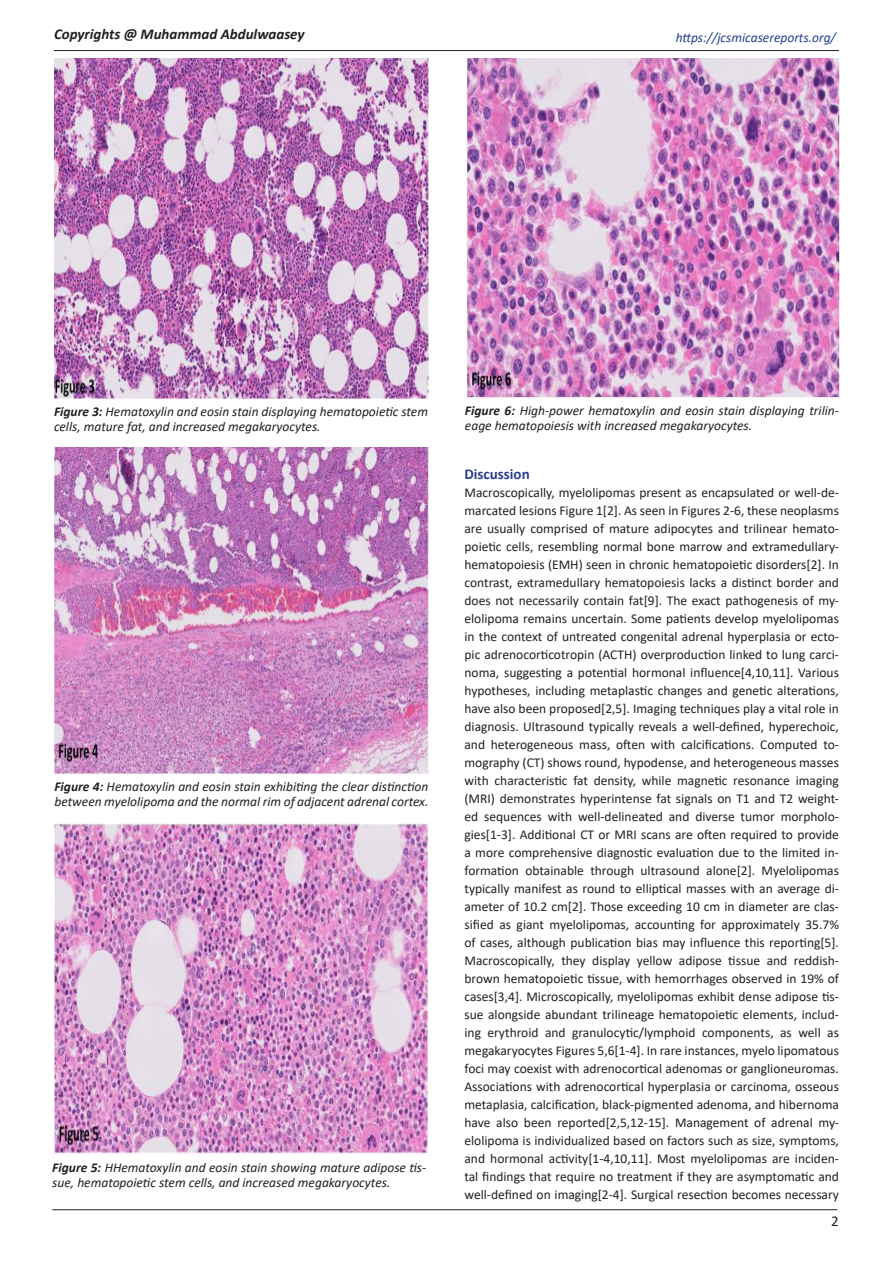
<style>
.page{position:relative;width:893px;height:1263px;background:#fff}
.page>*{position:absolute;margin:0;border:0;box-sizing:border-box;transform-origin:0 0}
.Paragraph_Style_1{font:italic 700 15px "Calibri";color:#231f20}
.side_heading_new{font:700 15px "Calibri";color:#253f8e}
.t1{font:15px "Calibri";color:#231f20}
.Paragraph_Style_1-2{font:13.5px/18px "Calibri";color:#231f20;text-align:justify}
.fig_tittle{font:italic 13.5px/15px "Calibri";color:#231f20}
.t2{font:italic 13.5px "Calibri";color:#253f8e}
.s1{font-weight:700}
</style>
<div class="page">
<hr style="left:52px;top:1209px;width:785px;height:1px;background:#231f20">
<hr style="left:54px;top:50px;width:785px;height:1px;background:#231f20">
<img style="left:54px;top:59px;width:374px;height:339px">
<img style="left:54px;top:448px;width:374px;height:326px">
<img style="left:54px;top:824px;width:374px;height:329px">
<img style="left:466px;top:59px;width:374px;height:339px">
<p class="Paragraph_Style_1" style="left:54px;top:24px;width:252px">Copyrights @ Muhammad Abdulwaasey</p>
<p class="t2" style="left:676px;top:28px;width:162px">https://jcsmicasereports.org/</p>
<p class="fig_tittle" style="left:54px;top:403px;width:376px"><span class="s1">Figure 3:</span> Hematoxylin and eosin stain displaying hematopoietic stem cells, mature fat, and increased megakaryocytes.</p>
<p class="fig_tittle" style="left:54px;top:778px;width:375px"><span class="s1">Figure 4:</span> Hematoxylin and eosin stain exhibiting the clear distinction between myelolipoma and the normal rim of adjacent adrenal cortex.</p>
<p class="fig_tittle" style="left:52px;top:1159px;width:376px"><span class="s1">Figure 5:</span> HHematoxylin and eosin stain showing mature adipose tis&shy;sue, hematopoietic stem cells, and increased megakaryocytes.</p>
<p class="fig_tittle" style="left:465px;top:403px;width:376px"><span class="s1">Figure 6:</span> High-power hematoxylin and eosin stain displaying trilin&shy;eage hematopoiesis with increased megakaryocytes.</p>
<p class="side_heading_new" style="left:464px;top:463px;width:67px">Discussion</p>
<p class="Paragraph_Style_1-2" style="left:464px;top:483px;width:376px">Macroscopically, myelolipomas present as encapsulated or well-de&shy;marcated lesions Figure 1[2]. As seen in Figures 2-6, these neoplasms are usually comprised of mature adipocytes and trilinear hemato&shy;poietic cells, resembling normal bone marrow and extramedullary&shy;hematopoiesis (EMH) seen in chronic hematopoietic disorders[2]. In contrast, extramedullary hematopoiesis lacks a distinct border and does not necessarily contain fat[9]. The exact pathogenesis of my&shy;elolipoma remains uncertain. Some patients develop myelolipomas in the context of untreated congenital adrenal hyperplasia or ecto&shy;pic adrenocorticotropin (ACTH) overproduction linked to lung carci&shy;noma, suggesting a potential hormonal influence[4,10,11]. Various hypotheses, including metaplastic changes and genetic alterations, have also been proposed[2,5]. Imaging techniques play a vital role in diagnosis. Ultrasound typically reveals a well-defined, hyperechoic, and heterogeneous mass, often with calcifications. Computed to&shy;mography (CT) shows round, hypodense, and heterogeneous masses with characteristic fat density, while magnetic resonance imaging (MRI) demonstrates hyperintense fat signals on T1 and T2 weight&shy;ed sequences with well-delineated and diverse tumor morpholo&shy;gies[1-3]. Additional CT or MRI scans are often required to provide a more comprehensive diagnostic evaluation due to the limited in&shy;formation obtainable through ultrasound alone[2]. Myelolipomas typically manifest as round to elliptical masses with an average di&shy;ameter of 10.2 cm[2]. Those exceeding 10 cm in diameter are clas&shy;sified as giant myelolipomas, accounting for approximately 35.7% of cases, although publication bias may influence this reporting[5].<br>Macroscopically, they display yellow adipose tissue and reddish&shy;brown hematopoietic tissue, with hemorrhages observed in 19% of cases[3,4]. Microscopically, myelolipomas exhibit dense adipose tis&shy;sue alongside abundant trilineage hematopoietic elements, includ&shy;ing erythroid and granulocytic/lymphoid components, as well as megakaryocytes Figures 5,6[1-4]. In rare instances, myelo lipomatous foci may coexist with adrenocortical adenomas or ganglioneuromas.<br>Associations with adrenocortical hyperplasia or carcinoma, osseous metaplasia, calcification, black-pigmented adenoma, and hibernoma have also been reported[2,5,12-15]. Management of adrenal my&shy;elolipoma is individualized based on factors such as size, symptoms, and hormonal activity[1-4,10,11]. Most myelolipomas are inciden&shy;tal findings that require no treatment if they are asymptomatic and well-defined on imaging[2-4]. Surgical resection becomes necessary</p>
<p class="t1" style="left:831px;top:1211px;width:9px">2</p>
</div>
